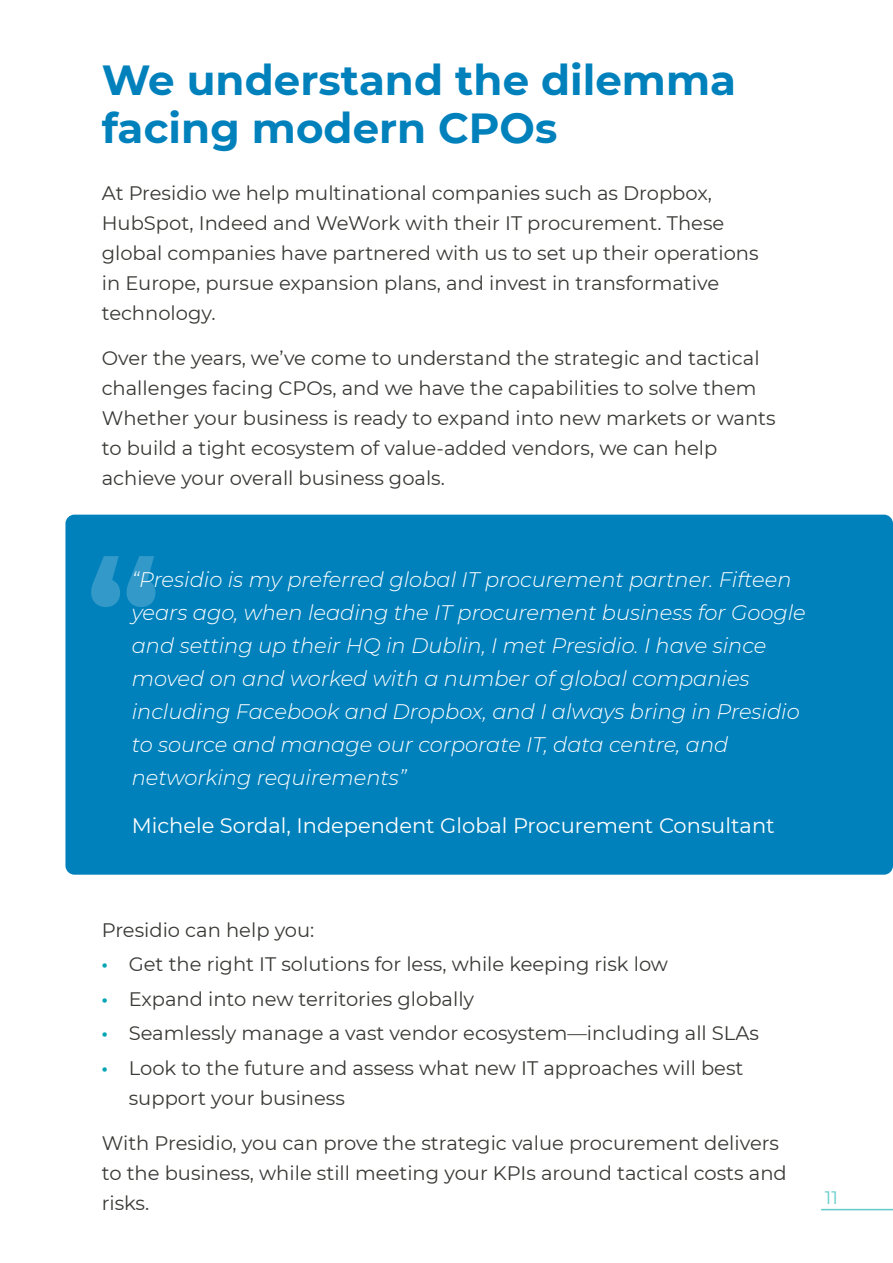
<style>
.page{position:relative;width:893px;height:1263px;background:#fff}
.page>*{position:absolute;margin:0;border:0;box-sizing:border-box;transform-origin:0 0}
.t1{font:700 150px "Montserrat";color:#fff}
.t2{font:700 42px/48px "Montserrat";color:#0081bc}
.t3{font:italic 300 21px/33px "Montserrat";color:#fff}
.t4{font:21px "Montserrat";color:#fff}
.t5{font:19.5px/30px "Montserrat";color:#383a35}
.t6{font:18px "Montserrat";color:#62cbc9}
.s1{font-family:"Myriad Pro";font-size:21px;color:#00a5b5}
</style>
<div class="page">
<div style="left:65px;top:515px;width:828px;height:360px;background:#0081bc;border-radius:9px"></div>
<hr style="left:821px;top:1209px;width:72px;height:1px;background:#62cbc9">
<p class="t2" style="left:102px;top:54px;width:636px">We understand the dilemma facing modern CPOs</p>
<p class="t5" style="left:102px;top:178px;width:658px">At Presidio we help multinational companies such as Dropbox, HubSpot, Indeed and WeWork with their IT procurement. These global companies have partnered with us to set up their operations in Europe, pursue expansion plans, and invest in transformative technology.</p>
<p class="t5" style="left:102px;top:343px;width:675px">Over the years, we’ve come to understand the strategic and tactical challenges facing CPOs, and we have the capabilities to solve them Whether your business is ready to expand into new markets or wants to build a tight ecosystem of value-added vendors, we can help achieve your overall business goals.</p>
<h1 class="t1" style="left:86px;top:506px;width:76px">“</h1>
<p class="t3" style="left:132px;top:563px;width:676px">“Presidio is my preferred global IT procurement partner. Fifteen years ago, when leading the IT procurement business for Google and setting up their HQ in Dublin, I met Presidio. I have since moved on and worked with a number of global companies including Facebook and Dropbox, and I always bring in Presidio to source and manage our corporate IT, data centre, and networking requirements”</p>
<p class="t4" style="left:132px;top:811px;width:644px">Michele Sordal, Independent Global Procurement Consultant</p>
<p class="t5" style="left:102px;top:914px;width:214px">Presidio can help you:</p>
<p class="t5" style="left:102px;top:949px;width:568px"><span class="s1">•</span> Get the right IT solutions for less, while keeping risk low</p>
<p class="t5" style="left:102px;top:983px;width:374px"><span class="s1">•</span> Expand into new territories globally</p>
<p class="t5" style="left:102px;top:1018px;width:659px"><span class="s1">•</span> Seamlessly manage a vast vendor ecosystem—including all SLAs</p>
<p class="t5" style="left:129px;top:1052px;width:616px;text-indent:-27px"><span class="s1">•</span> Look to the future and assess what new IT approaches will best support your business</p>
<p class="t5" style="left:102px;top:1127px;width:686px">With Presidio, you can prove the strategic value procurement delivers to the business, while still meeting your KPIs around tactical costs and risks.</p>
<p class="t6" style="left:825px;top:1186px;width:14px">11</p>
</div>
